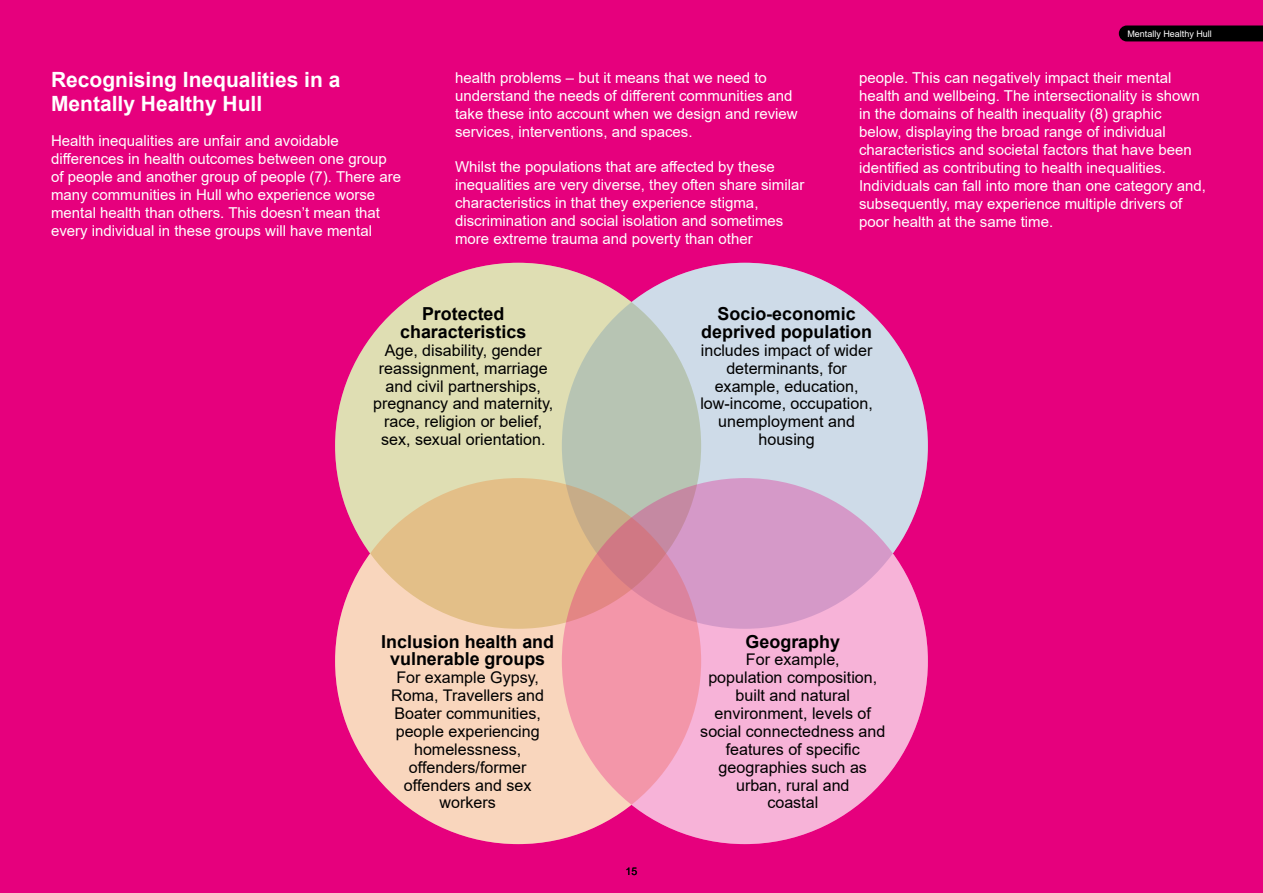
<style>
.page{position:relative;width:1263px;height:893px;background:#e6007d}
.page>*{position:absolute;margin:0;border:0;box-sizing:border-box;transform-origin:0 0}
.t1{font:700 21px/24px "Arial";color:#fff}
.t2{font:700 17.85px/17.9px "Arial";color:#000;text-align:center}
.t3{font:16.05px/17.9px "Arial";color:#000;text-align:center}
.t4{font:15px/18px "Arial";color:#fff}
.t5{font:10.5px "Arial";color:#000}
.t6{font:9px "Arial";color:#fff}
</style>
<div class="page">
<div style="left:335px;top:263px;width:366px;height:366px;background:#dfdeb3;border-radius:50%"></div>
<svg style="left:562px;top:263px;width:366px;height:366px;background:#c7d4d8"></svg>
<svg style="left:335px;top:478px;width:366px;height:366px;background:#f0cdaa"></svg>
<svg style="left:562px;top:478px;width:366px;height:366px;background:#eba3c4"></svg>
<div style="left:1119px;top:26px;width:144px;height:15px;background:#000"></div>
<h3 class="t1" style="left:51px;top:68px;width:291px">Recognising Inequalities in a<br>Mentally Healthy Hull</h3>
<p class="t4" style="left:51px;top:132px;width:289px">Health inequalities are unfair and avoidable</p>
<p class="t4" style="left:51px;top:150px;width:337px">differences in health outcomes between one group</p>
<p class="t4" style="left:51px;top:168px;width:351px">of people and another group of people (7). There are many communities in Hull who experience worse mental health than others. This doesn’t mean that every individual in these groups will have mental</p>
<p class="t4" style="left:455px;top:68px;width:313px">health problems – but it means that we need to</p>
<p class="t4" style="left:455px;top:86px;width:339px">understand the needs of different communities and</p>
<p class="t4" style="left:455px;top:104px;width:344px">take these into account when we design and review services, interventions, and spaces.</p>
<p class="t4" style="left:455px;top:157px;width:321px">Whilst the populations that are affected by these</p>
<p class="t4" style="left:455px;top:175px;width:351px">inequalities are very diverse, they often share similar characteristics in that they experience stigma, discrimination and social isolation and sometimes more extreme trauma and poverty than other</p>
<p class="t6" style="left:1127px;top:27px;width:86px">Mentally Healthy Hull</p>
<p class="t4" style="left:859px;top:68px;width:342px">people. This can negatively impact their mental health and wellbeing. The intersectionality is shown in the domains of health inequality (8) graphic below, displaying the broad range of individual characteristics and societal factors that have been</p>
<p class="t4" style="left:859px;top:158px;width:308px">identified as contributing to health inequalities.</p>
<p class="t4" style="left:859px;top:176px;width:348px">Individuals can fall into more than one category and, subsequently, may experience multiple drivers of poor health at the same time.</p>
<h4 class="t2" style="left:422px;top:305px;width:84px">Protected</h4>
<h4 class="t2" style="left:718px;top:305px;width:140px">Socio-economic</h4>
<h4 class="t2" style="left:400px;top:323px;width:128px">characteristics</h4>
<h4 class="t2" style="left:701px;top:323px;width:172px">deprived population</h4>
<p class="t3" style="left:385px;top:341px;width:158px">Age, disability, gender</p>
<p class="t3" style="left:701px;top:341px;width:173px">includes impact of wider</p>
<p class="t3" style="left:379px;top:359px;width:170px">reassignment, marriage</p>
<p class="t3" style="left:726px;top:359px;width:122px">determinants, for</p>
<p class="t3" style="left:385px;top:377px;width:157px">and civil partnerships,</p>
<p class="t3" style="left:715px;top:377px;width:145px">example, education,</p>
<p class="t3" style="left:373px;top:395px;width:182px">pregnancy and maternity,</p>
<p class="t3" style="left:700px;top:395px;width:174px">low-income, occupation,</p>
<p class="t3" style="left:384px;top:413px;width:160px">race, religion or belief,</p>
<p class="t3" style="left:718px;top:413px;width:138px">unemployment and</p>
<p class="t3" style="left:381px;top:431px;width:166px">sex, sexual orientation.</p>
<p class="t3" style="left:758px;top:431px;width:58px">housing</p>
<h4 class="t2" style="left:381px;top:632px;width:174px">Inclusion health and vulnerable groups</h4>
<p class="t3" style="left:391px;top:669px;width:154px">For example Gypsy,<br>Roma, Travellers and<br>Boater communities, people experiencing homelessness, offenders/former offenders and sex workers</p>
<p class="t5" style="left:626px;top:864px;width:13px">15</p>
<h4 class="t2" style="left:746px;top:632px;width:96px">Geography</h4>
<p class="t3" style="left:700px;top:651px;width:187px">For example,<br>population composition, built and natural environment, levels of social connectedness and features of specific geographies such as urban, rural and<br>coastal</p>
</div>
